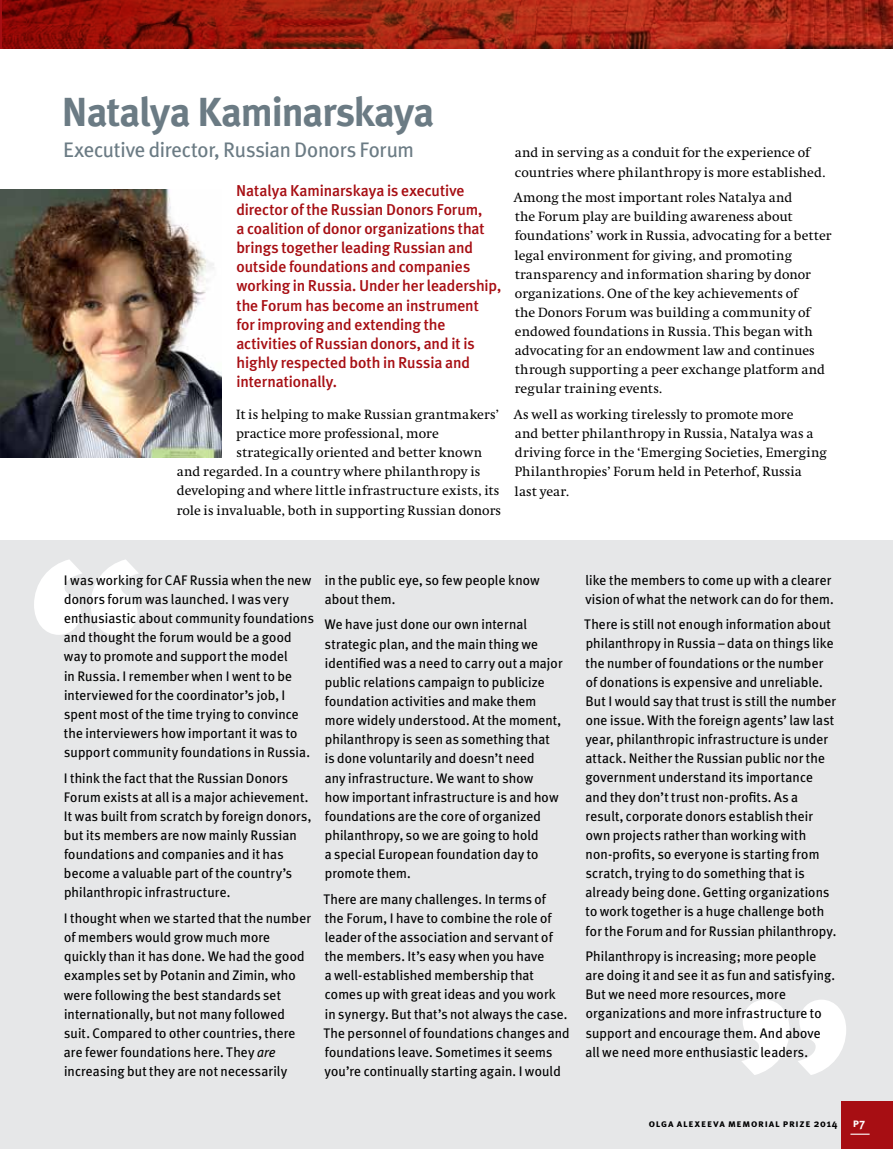
<style>
.page{position:relative;width:893px;height:1149px;background:#fff}
.page>*{position:absolute;margin:0;border:0;box-sizing:border-box;transform-origin:0 0}
.t1{font:700 40.5px "Meta Plus";letter-spacing:-.025em;color:#6b7b84}
.t2{font:21px "Meta Plus";letter-spacing:-.02em;color:#6b7b84}
.t3{font:500 15.75px/19px "Meta Plus";letter-spacing:-.005em;color:#a70e13}
.t4{font:13.8px/19px "Meta Plus";letter-spacing:.01em;color:#000}
.t5{font:13.8px/19px "Swift";letter-spacing:.005em;color:#000}
.t6{font:12px "Meta Plus Bold Caps";color:#fff}
.t7{font:10.5px "Meta Plus Bold Caps";letter-spacing:.075em;color:#000}
.s1{font-style:italic}
.s2{font-family:"Meta Plus";font-weight:700}
</style>
<div class="page">
<svg style="left:0;top:0;width:893px;height:49px;background:#9c2010"></svg>
<img style="left:0;top:189px;width:221px;height:268px">
<div style="left:0;top:540px;width:893px;height:608px;background:#e6e7e8"></div>
<svg style="left:34px;top:559px;width:105px;height:75px"></svg>
<svg style="left:742px;top:1000px;width:104px;height:74px"></svg>
<div style="left:842px;top:1101px;width:51px;height:47px;background:#a70e13"></div>
<svg style="left:850px;top:1133px;width:20px;height:1px"></svg>
<h1 class="t1" style="left:62px;top:88px;width:374px">Natalya Kaminarskaya</h1>
<h2 class="t2" style="left:63px;top:138px;width:353px">Executive director, Russian Donors Forum</h2>
<p class="t3" style="left:236px;top:180px;width:267px">Natalya Kaminarskaya is executive director of the Russian Donors Forum,<br>a coalition of donor organizations that brings together leading Russian and outside foundations and companies working in Russia. Under her leadership, the Forum has become an instrument<br>for improving and extending the activities of Russian donors, and it is highly respected both in Russia and internationally.</p>
<p class="t5" style="left:236px;top:405px;width:264px">It is helping to make Russian grantmakers’</p>
<p class="t5" style="left:236px;top:424px;width:204px">practice more professional, more</p>
<p class="t5" style="left:236px;top:443px;width:247px">strategically oriented and better known</p>
<p class="t5" style="left:177px;top:462px;width:305px">and regarded. In a country where philanthropy is</p>
<p class="t5" style="left:177px;top:481px;width:324px">developing and where little infrastructure exists, its</p>
<p class="t5" style="left:177px;top:500px;width:326px">role is invaluable, both in supporting Russian donors</p>
<p class="t5" style="left:515px;top:144px;width:312px">and in serving as a conduit for the experience of countries where philanthropy is more established.</p>
<p class="t5" style="left:514px;top:188px;width:319px">Among the most important roles Natalya and<br>the Forum play are building awareness about foundations’ work in Russia, advocating for a better legal environment for giving, and promoting transparency and information sharing by donor organizations. One of the key achievements of<br>the Donors Forum was building a community of endowed foundations in Russia. This began with advocating for an endowment law and continues through supporting a peer exchange platform and regular training events.</p>
<p class="t5" style="left:514px;top:405px;width:315px">As well as working tirelessly to promote more<br>and better philanthropy in Russia, Natalya was a driving force in the ‘Emerging Societies, Emerging Philanthropies’ Forum held in Peterhof, Russia<br>last year.</p>
<p class="t4" style="left:64px;top:570px;width:252px">I was working for CAF Russia when the new donors forum was launched. I was very enthusiastic about community foundations and thought the forum would be a good way to promote and support the model<br>in Russia. I remember when I went to be interviewed for the coordinator’s job, I spent most of the time trying to convince the interviewers how important it was to support community foundations in Russia.</p>
<p class="t4" style="left:64px;top:768px;width:249px">I think the fact that the Russian Donors Forum exists at all is a major achievement.<br>It was built from scratch by foreign donors, but its members are now mainly Russian foundations and companies and it has become a valuable part of the country’s philanthropic infrastructure.</p>
<p class="t4" style="left:64px;top:908px;width:249px">I thought when we started that the number of members would grow much more quickly than it has done. We had the good examples set by Potanin and Zimin, who were following the best standards set internationally, but not many followed suit. Compared to other countries, there are fewer foundations here. They <span class="s1">are </span>increasing but they are not necessarily</p>
<p class="t4" style="left:325px;top:570px;width:217px">in the public eye, so few people know about them.</p>
<p class="t4" style="left:324px;top:614px;width:240px">We have just done our own internal strategic plan, and the main thing we identified was a need to carry out a major public relations campaign to publicize foundation activities and make them more widely understood. At the moment, philanthropy is seen as something that is done voluntarily and doesn’t need<br>any infrastructure. We want to show<br>how important infrastructure is and how foundations are the core of organized philanthropy, so we are going to hold<br>a special European foundation day to promote them.</p>
<p class="t4" style="left:323px;top:889px;width:248px">There are many challenges. In terms of<br>the Forum, I have to combine the role of leader of the association and servant of the members. It’s easy when you have<br>a well‑established membership that comes up with great ideas and you work<br>in synergy. But that’s not always the case.<br>The personnel of foundations changes and foundations leave. Sometimes it seems you’re continually starting again. I would</p>
<p class="t4" style="left:585px;top:570px;width:250px">like the members to come up with a clearer vision of what the network can do for them.</p>
<p class="t4" style="left:584px;top:614px;width:254px">There is still not enough information about philanthropy in Russia – data on things like the number of foundations or the number of donations is expensive and unreliable.<br>But I would say that trust is still the number one issue. With the foreign agents’ law last year, philanthropic infrastructure is under attack. Neither the Russian public nor the government understand its importance and they don’t trust non‑profits. As a result, corporate donors establish their own projects rather than working with non‑profits, so everyone is starting from scratch, trying to do something that is already being done. Getting organizations to work together is a huge challenge both for the Forum and for Russian philanthropy.</p>
<p class="t4" style="left:585px;top:946px;width:251px">Philanthropy is increasing; more people are doing it and see it as fun and satisfying.<br>But we need more resources, more organizations and more infrastructure to support and encourage them. And above all we need more enthusiastic leaders.</p>
<p class="t7" style="left:649px;top:1117px;width:190px">olga alexeeva memorial prize <span class="s2">2014</span></p>
<p class="t6" style="left:853px;top:1115px;width:14px">p<span class="s2">7</span></p>
</div>
